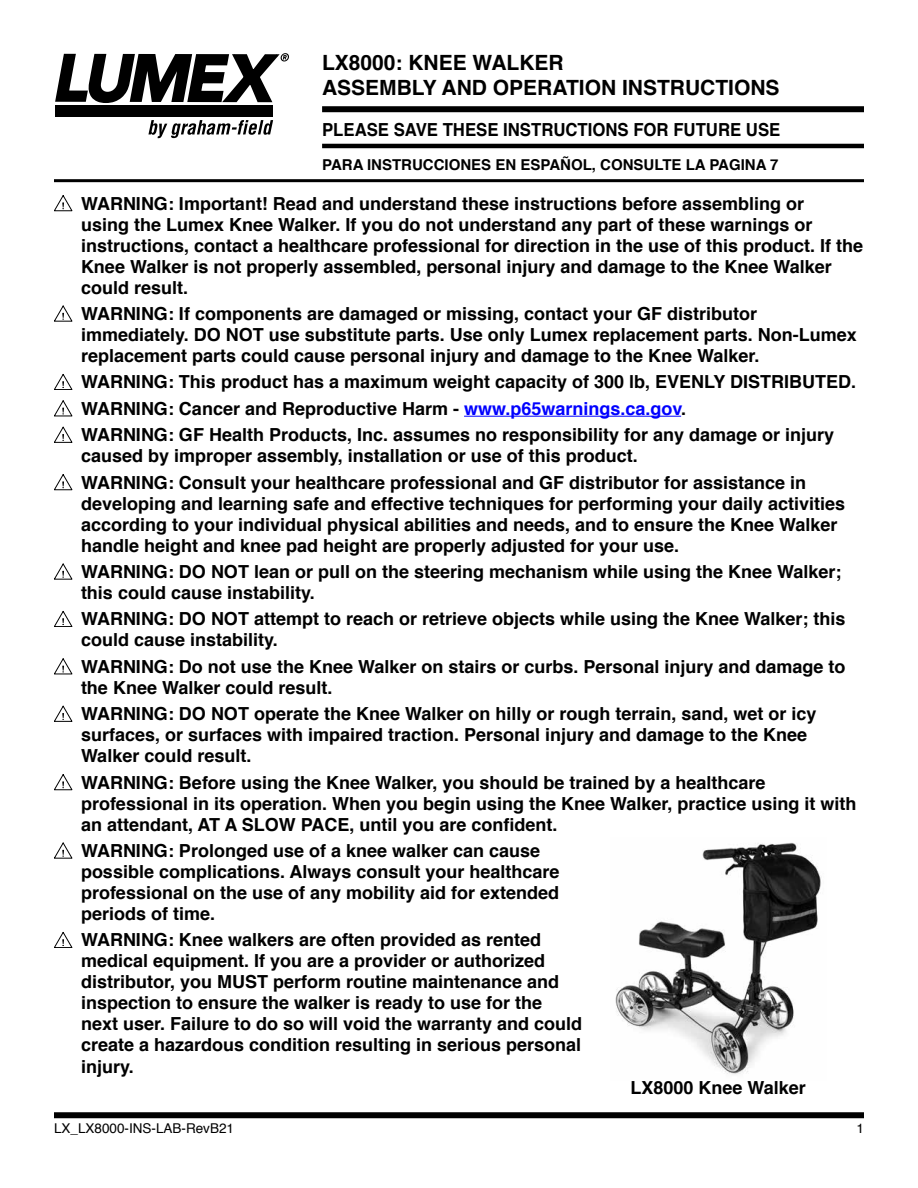
<style>
.page{position:relative;width:918px;height:1188px;background:#fff}
.page>*{position:absolute;margin:0;border:0;box-sizing:border-box;transform-origin:0 0}
.t1{font:700 21px/25.2px "Helvetica";color:#000}
.t2{font:700 18px/21px "Helvetica";color:#000}
.t3{font:700 18px "Helvetica";color:#000;scale:.93 1}
.t4{font:700 15px "Helvetica";color:#000}
.t5{font:13.5px "Helvetica";color:#000}
.s1{color:#00f}
</style>
<div class="page">
<div style="left:54px;top:1112px;width:810px;height:6px;background:#000"></div>
<hr style="left:54px;top:179px;width:810px;height:3px;background:#000">
<div style="left:322px;top:106px;width:542px;height:6px;background:#000"></div>
<hr style="left:322px;top:144px;width:542px;height:4px;background:#000">
<div style="left:55px;top:105px;width:218px;height:12px;background:#000"></div>
<svg style="left:148px;top:120px;width:125px;height:19px"></svg>
<svg style="left:55px;top:53px;width:234px;height:50px"></svg>
<hr style="left:464px;top:416px;width:217px;height:1px;background:#00f">
<svg style="left:54px;top:195px;width:18px;height:16px"></svg>
<svg style="left:54px;top:306px;width:18px;height:16px"></svg>
<svg style="left:54px;top:374px;width:18px;height:16px"></svg>
<svg style="left:54px;top:400px;width:18px;height:16px"></svg>
<svg style="left:54px;top:427px;width:18px;height:16px"></svg>
<svg style="left:54px;top:474px;width:18px;height:16px"></svg>
<svg style="left:54px;top:564px;width:18px;height:16px"></svg>
<svg style="left:54px;top:611px;width:18px;height:16px"></svg>
<svg style="left:54px;top:658px;width:18px;height:16px"></svg>
<svg style="left:54px;top:706px;width:18px;height:16px"></svg>
<svg style="left:54px;top:774px;width:18px;height:16px"></svg>
<svg style="left:54px;top:843px;width:18px;height:16px"></svg>
<svg style="left:54px;top:932px;width:18px;height:16px"></svg>
<img style="left:615px;top:842px;width:206px;height:232px">
<p class="t1" style="left:322px;top:51px;width:459px">LX8000: KNEE WALKER<br>ASSEMBLY AND OPERATION INSTRUCTIONS</p>
<p class="t3" style="left:322px;top:115px;width:494px">PLEASE SAVE THESE INSTRUCTIONS FOR FUTURE USE</p>
<p class="t4" style="left:322px;top:152px;width:458px">PARA INSTRUCCIONES EN ESPAÑOL, CONSULTE LA PAGINA 7</p>
<p class="t2" style="left:81px;top:193px;width:784px">WARNING: Important! Read and understand these instructions before assembling or<br>using the Lumex Knee Walker. If you do not understand any part of these warnings or instructions, contact a healthcare professional for direction in the use of this product. If the Knee Walker is not properly assembled, personal injury and damage to the Knee Walker could result.</p>
<p class="t2" style="left:81px;top:303px;width:777px">WARNING: If components are damaged or missing, contact your GF distributor immediately. DO NOT use substitute parts. Use only Lumex replacement parts. Non-Lumex replacement parts could cause personal injury and damage to the Knee Walker.</p>
<p class="t2" style="left:81px;top:369px;width:777px;line-height:26.4px">WARNING: This product has a maximum weight capacity of 300 lb, EVENLY DISTRIBUTED.<br>WARNING: Cancer and Reproductive Harm - <span class="s1">www.p65warnings.ca.gov</span>.<br>WARNING: GF Health Products, Inc. assumes no responsibility for any damage or injury</p>
<p class="t2" style="left:81px;top:443px;width:727px;line-height:26.4px">caused by improper assembly, installation or use of this product.<br>WARNING: Consult your healthcare professional and GF distributor for assistance in</p>
<p class="t2" style="left:81px;top:493px;width:766px">developing and learning safe and effective techniques for performing your daily activities according to your individual physical abilities and needs, and to ensure the Knee Walker handle height and knee pad height are properly adjusted for your use.</p>
<p class="t2" style="left:81px;top:561px;width:762px">WARNING: DO NOT lean or pull on the steering mechanism while using the Knee Walker; this could cause instability.</p>
<p class="t2" style="left:81px;top:609px;width:766px">WARNING: DO NOT attempt to reach or retrieve objects while using the Knee Walker; this could cause instability.</p>
<p class="t2" style="left:81px;top:656px;width:766px">WARNING: Do not use the Knee Walker on stairs or curbs. Personal injury and damage to the Knee Walker could result.</p>
<p class="t2" style="left:81px;top:704px;width:737px">WARNING: DO NOT operate the Knee Walker on hilly or rough terrain, sand, wet or icy surfaces, or surfaces with impaired traction. Personal injury and damage to the Knee<br>Walker could result.</p>
<p class="t2" style="left:81px;top:772px;width:777px">WARNING: Before using the Knee Walker, you should be trained by a healthcare professional in its operation. When you begin using the Knee Walker, practice using it with an attendant, AT A SLOW PACE, until you are confident.</p>
<p class="t2" style="left:81px;top:840px;width:480px">WARNING: Prolonged use of a knee walker can cause possible complications. Always consult your healthcare professional on the use of any mobility aid for extended periods of time.</p>
<p class="t2" style="left:81px;top:930px;width:503px">WARNING: Knee walkers are often provided as rented medical equipment. If you are a provider or authorized distributor, you MUST perform routine maintenance and inspection to ensure the walker is ready to use for the next user. Failure to do so will void the warranty and could create a hazardous condition resulting in serious personal injury.</p>
<p class="t2" style="left:630px;top:1077px;width:177px">LX8000 Knee Walker</p>
<p class="t5" style="left:54px;top:1118px;width:182px">LX_LX8000-INS-LAB-RevB21</p>
<p class="t5" style="left:856px;top:1118px;width:9px">1</p>
</div>
